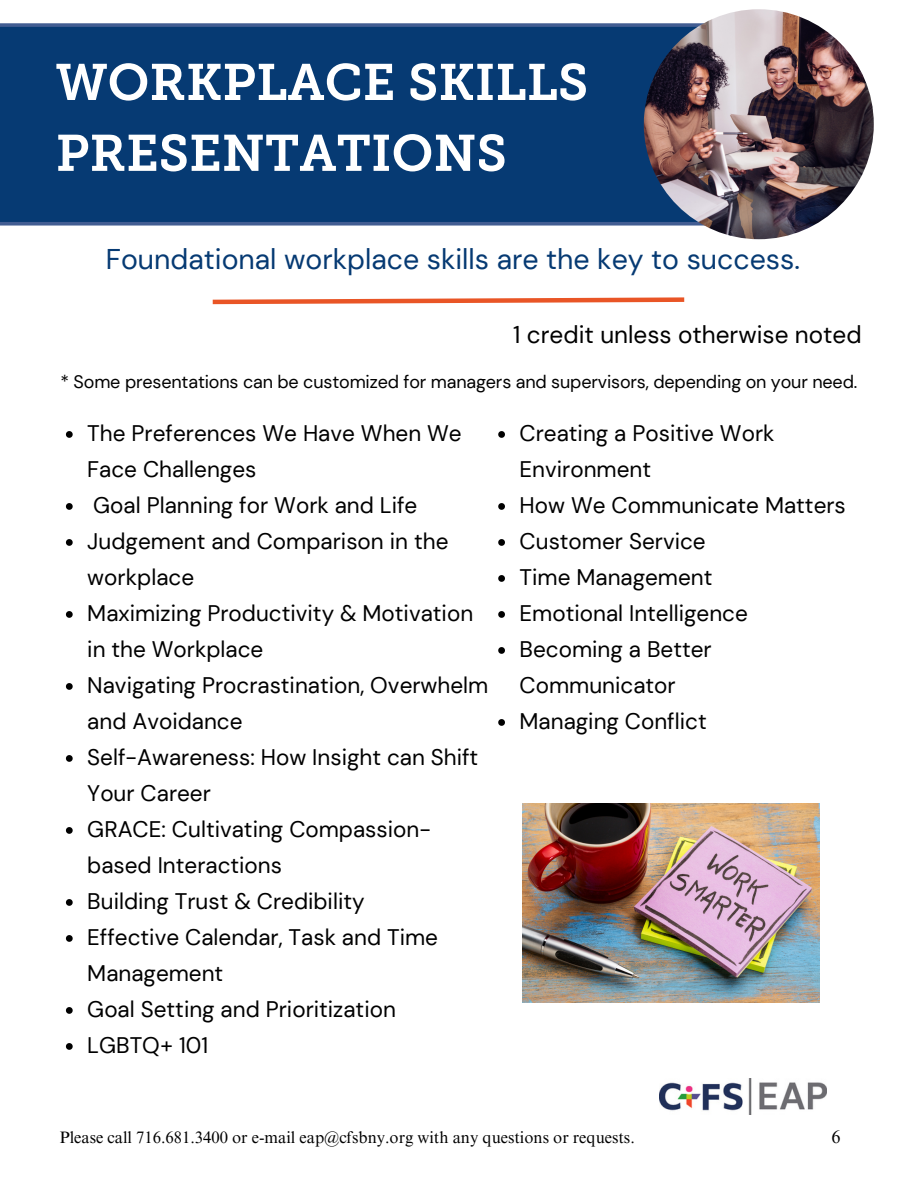
<style>
.page{position:relative;width:918px;height:1188px;background:#fff}
.page>*{position:absolute;margin:0;border:0;box-sizing:border-box;transform-origin:0 0}
.t1{font:51px/70.8px "Museo Slab 700";color:#fff}
.t2{font:28.5px "DM Sans";color:#063a73}
.t3{font:24.3px "DM Sans";color:#000}
.t4{font:22.5px/36px "DM Sans";color:#000}
.t5{font:18px "DM Sans";letter-spacing:-.01em;color:#000}
.t6{font:18px "Times NRMT Pro";color:#000}
.t7{font:16.5px "Times NRMT Pro";color:#000}
</style>
<div class="page">
<div style="left:0;top:23px;width:705px;height:203px;background:#063a73"></div>
<img style="left:644px;top:9px;width:230px;height:230px;border-radius:50%">
<img style="left:522px;top:803px;width:298px;height:200px">
<svg style="left:66px;top:431px;width:7px;height:7px"></svg>
<svg style="left:66px;top:503px;width:7px;height:7px"></svg>
<svg style="left:66px;top:539px;width:7px;height:7px"></svg>
<svg style="left:66px;top:611px;width:7px;height:7px"></svg>
<svg style="left:66px;top:683px;width:7px;height:7px"></svg>
<svg style="left:66px;top:755px;width:7px;height:7px"></svg>
<svg style="left:66px;top:827px;width:7px;height:7px"></svg>
<svg style="left:66px;top:899px;width:7px;height:7px"></svg>
<svg style="left:66px;top:935px;width:7px;height:7px"></svg>
<svg style="left:66px;top:1007px;width:7px;height:7px"></svg>
<svg style="left:66px;top:1043px;width:7px;height:7px"></svg>
<svg style="left:498px;top:431px;width:7px;height:7px"></svg>
<svg style="left:498px;top:503px;width:7px;height:7px"></svg>
<svg style="left:498px;top:539px;width:7px;height:7px"></svg>
<svg style="left:498px;top:575px;width:7px;height:7px"></svg>
<svg style="left:498px;top:611px;width:7px;height:7px"></svg>
<svg style="left:498px;top:647px;width:7px;height:7px"></svg>
<svg style="left:498px;top:719px;width:7px;height:7px"></svg>
<img style="left:659px;top:1078px;width:168px;height:36px">
<svg style="left:212px;top:297px;width:473px;height:8px"></svg>
<h1 class="t1" style="left:56px;top:52px;width:534px">WORKPLACE SKILLS<br>PRESENTATIONS</h1>
<p class="t2" style="left:106px;top:241px;width:696px">Foundational workplace skills are the key to success.</p>
<p class="t3" style="left:513px;top:319px;width:350px">1 credit unless otherwise noted</p>
<p class="t5" style="left:61px;top:370px;width:798px">* Some presentations can be customized for managers and supervisors, depending on your need.</p>
<p class="t4" style="left:87px;top:416px;width:403px">The Preferences We Have When We<br>Face Challenges<br>Goal Planning for Work and Life<br>Judgement and Comparison in the workplace<br>Maximizing Productivity &amp; Motivation in the Workplace<br>Navigating Procrastination, Overwhelm and Avoidance<br>Self-Awareness: How Insight can Shift<br>Your Career<br>GRACE: Cultivating Compassion&shy;based Interactions<br>Building Trust &amp; Credibility<br>Effective Calendar, Task and Time<br>Management<br>Goal Setting and Prioritization<br>LGBTQ+ 101</p>
<p class="t4" style="left:520px;top:416px;width:328px">Creating a Positive Work<br>Environment<br>How We Communicate Matters<br>Customer Service<br>Time Management<br>Emotional Intelligence<br>Becoming a Better<br>Communicator<br>Managing Conflict</p>
<p class="t7" style="left:60px;top:1132px;width:577px">Please call 716.681.3400 or e-mail eap@cfsbny.org with any questions or requests.</p>
<p class="t6" style="left:832px;top:1131px;width:11px">6</p>
</div>
